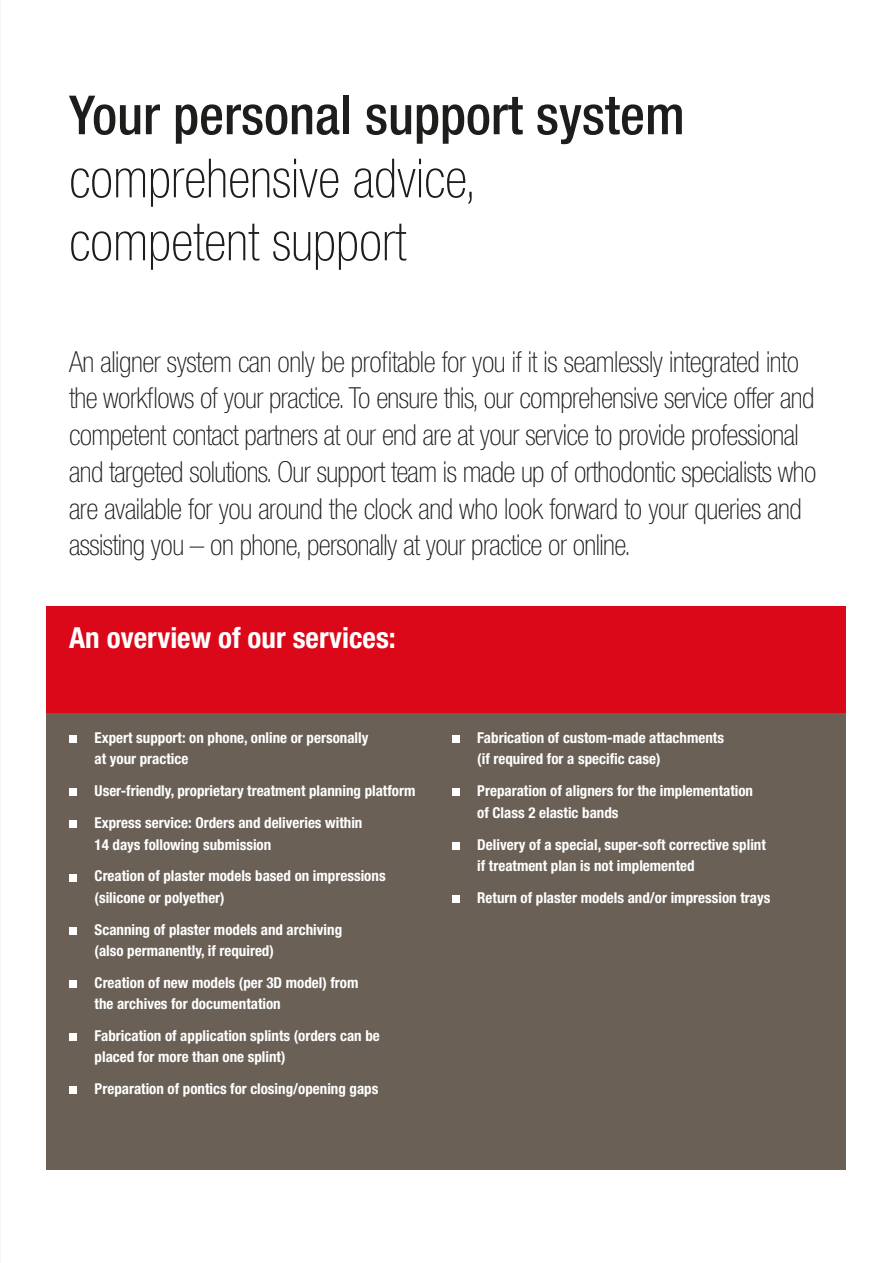
<style>
.page{position:relative;width:893px;height:1263px;background:#fff}
.page>*{position:absolute;margin:0;border:0;box-sizing:border-box;transform-origin:0 0}
.t1{font:100 condensed 54px/63px "Helvetica Neue LT Std";color:#1d1d1b}
.t2{font:500 condensed 54px "Helvetica Neue LT Std";color:#1d1d1b}
.t3{font:100 condensed 29.1px/36.8px "Helvetica Neue LT Std";letter-spacing:-.02em;color:#1d1d1b}
.t4{font:700 condensed 29.1px "Helvetica Neue LT Std";color:#fff}
.t5{font:700 condensed 15px/32px "Helvetica Neue LT Std";color:#fff}
</style>
<div class="page">
<div style="left:47px;top:606px;width:799px;height:563px;background:#6a6056"></div>
<div style="left:47px;top:606px;width:799px;height:106px;background:#db081a"></div>
<div style="left:69px;top:735px;width:8px;height:8px;background:#fff"></div>
<div style="left:69px;top:788px;width:8px;height:8px;background:#fff"></div>
<div style="left:69px;top:820px;width:8px;height:8px;background:#fff"></div>
<div style="left:69px;top:873px;width:8px;height:8px;background:#fff"></div>
<div style="left:69px;top:927px;width:8px;height:7px;background:#fff"></div>
<div style="left:69px;top:980px;width:8px;height:8px;background:#fff"></div>
<div style="left:69px;top:1033px;width:8px;height:8px;background:#fff"></div>
<div style="left:69px;top:1086px;width:8px;height:8px;background:#fff"></div>
<div style="left:452px;top:735px;width:8px;height:8px;background:#fff"></div>
<div style="left:452px;top:788px;width:8px;height:8px;background:#fff"></div>
<div style="left:452px;top:842px;width:8px;height:7px;background:#fff"></div>
<div style="left:452px;top:895px;width:8px;height:8px;background:#fff"></div>
<h1 class="t2" style="left:69px;top:83px;width:617px">Your personal support system</h1>
<h1 class="t1" style="left:69px;top:146px;width:409px">comprehensive advice, competent support</h1>
<p class="t3" style="left:69px;top:343px;width:749px">An aligner system can only be profitable for you if it is seamlessly integrated into the workflows of your practice. To ensure this, our comprehensive service offer and competent contact partners at our end are at your service to provide professional and targeted solutions. Our support team is made up of orthodontic specialists who are available for you around the clock and who look forward to your queries and assisting you – on phone, personally at your practice or online.</p>
<h2 class="t4" style="left:69px;top:620px;width:328px">An overview of our services:</h2>
<p class="t5" style="left:95px;top:727px;width:275px;line-height:21.3px">Expert support: on phone, online or personally at your practice</p>
<p class="t5" style="left:95px;top:775px;width:322px">User-friendly, proprietary treatment planning platform<br>Express service: Orders and deliveries within</p>
<p class="t5" style="left:95px;top:828px;width:293px">14 days following submission<br>Creation of plaster models based on impressions</p>
<p class="t5" style="left:95px;top:881px;width:249px">(silicone or polyether)<br>Scanning of plaster models and archiving</p>
<p class="t5" style="left:95px;top:934px;width:265px">(also permanently, if required)<br>Creation of new models (per 3D model) from</p>
<p class="t5" style="left:95px;top:987px;width:287px">the archives for documentation<br>Fabrication of application splints (orders can be</p>
<p class="t5" style="left:95px;top:1041px;width:285px">placed for more than one splint)<br>Preparation of pontics for closing/opening gaps</p>
<p class="t5" style="left:477px;top:727px;width:248px;line-height:21.3px">Fabrication of custom-made attachments (if required for a specific case)</p>
<p class="t5" style="left:477px;top:780px;width:277px;line-height:21.3px">Preparation of aligners for the implementation of Class 2 elastic bands</p>
<p class="t5" style="left:477px;top:833px;width:290px;line-height:21.3px">Delivery of a special, super-soft corrective splint if treatment plan is not implemented</p>
<p class="t5" style="left:477px;top:881px;width:294px">Return of plaster models and/or impression trays</p>
</div>
